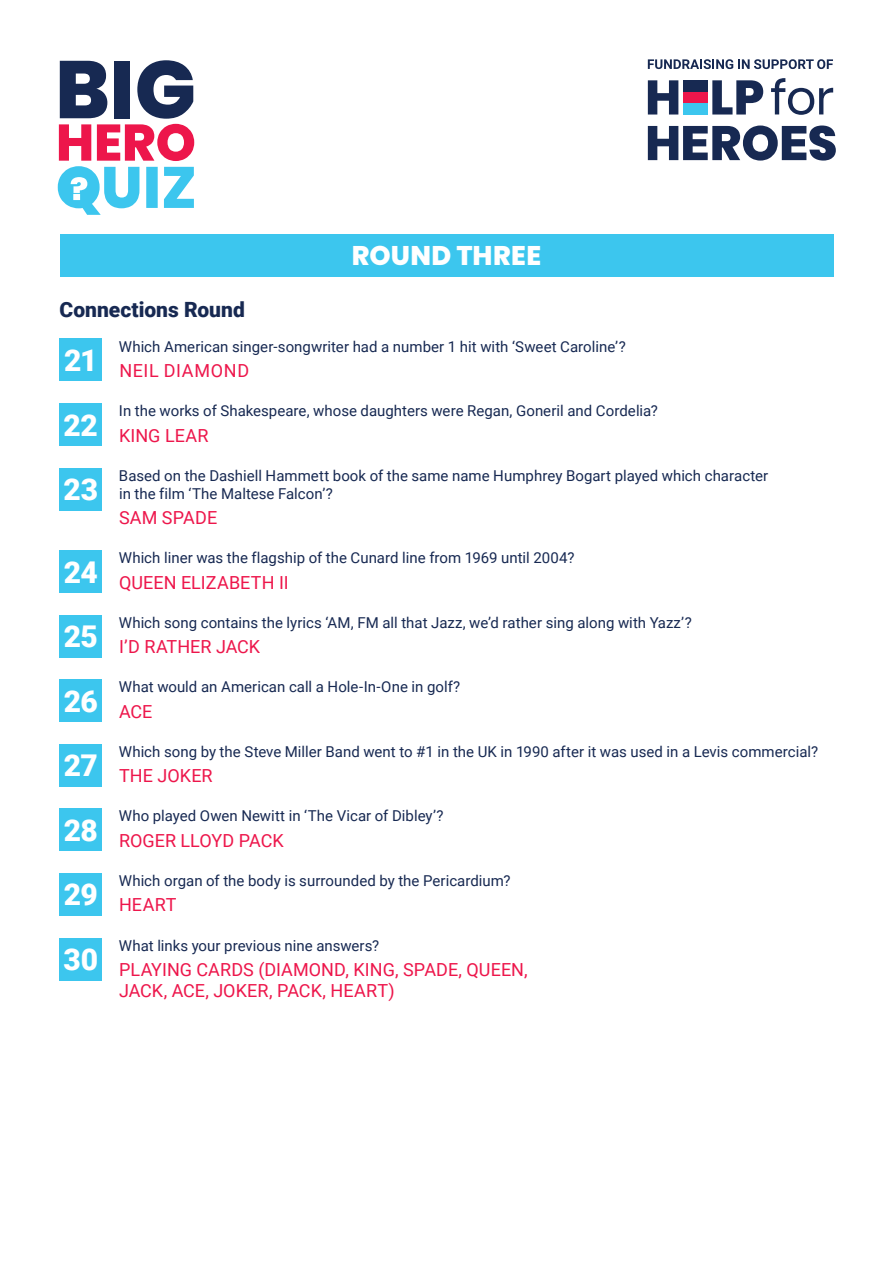
<style>
.page{position:relative;width:893px;height:1263px;background:#fff}
.page>*{position:absolute;margin:0;border:0;box-sizing:border-box;transform-origin:0 0}
.t1{font:900 30px "Roboto";letter-spacing:-.015em;color:#fff}
.t2{font:800 27px "Poppins";letter-spacing:.01em;color:#fff}
.t3{font:900 21px "Roboto";color:#172952}
.t4{font:18px/21px "Roboto";color:#ed164b}
.t5{font:18px "Roboto";letter-spacing:.035em;color:#ed164b}
.t6{font:15px/18px "Roboto";color:#172952}
</style>
<div class="page">
<div style="left:60px;top:339px;width:42px;height:42px;background:#3cc6ee"></div>
<div style="left:60px;top:404px;width:42px;height:42px;background:#3cc6ee"></div>
<div style="left:60px;top:468px;width:42px;height:43px;background:#3cc6ee"></div>
<div style="left:60px;top:551px;width:42px;height:42px;background:#3cc6ee"></div>
<div style="left:60px;top:615px;width:42px;height:43px;background:#3cc6ee"></div>
<div style="left:60px;top:680px;width:42px;height:42px;background:#3cc6ee"></div>
<div style="left:60px;top:744px;width:42px;height:43px;background:#3cc6ee"></div>
<div style="left:60px;top:809px;width:42px;height:42px;background:#3cc6ee"></div>
<div style="left:60px;top:873px;width:42px;height:43px;background:#3cc6ee"></div>
<div style="left:60px;top:938px;width:42px;height:42px;background:#3cc6ee"></div>
<div style="left:60px;top:234px;width:773px;height:42px;background:#3cc6ee"></div>
<svg style="left:648px;top:59px;width:185px;height:10px"></svg>
<svg style="left:648px;top:80px;width:30px;height:35px"></svg>
<svg style="left:712px;top:80px;width:51px;height:35px"></svg>
<div style="left:683px;top:103px;width:25px;height:12px;background:#3cc6ee"></div>
<div style="left:683px;top:92px;width:25px;height:11px;background:#ed164b"></div>
<div style="left:683px;top:80px;width:25px;height:12px;background:#172952"></div>
<svg style="left:771px;top:78px;width:62px;height:37px"></svg>
<svg style="left:648px;top:126px;width:188px;height:35px"></svg>
<svg style="left:58px;top:60px;width:136px;height:155px"></svg>
<h2 class="t2" style="left:352px;top:240px;width:191px">ROUND THREE</h2>
<h3 class="t3" style="left:60px;top:295px;width:187px">Connections Round</h3>
<h1 class="t1" style="left:64px;top:339px;width:35px">21</h1>
<p class="t6" style="left:119px;top:337px;width:508px">Which American singer-songwriter had a number 1 hit with ‘Sweet Caroline’?</p>
<p class="t5" style="left:119px;top:358px;width:131px">NEIL DIAMOND</p>
<h1 class="t1" style="left:64px;top:404px;width:36px">22</h1>
<p class="t6" style="left:119px;top:401px;width:540px">In the works of Shakespeare, whose daughters were Regan, Goneril and Cordelia?</p>
<p class="t4" style="left:119px;top:424px;width:91px">KING LEAR</p>
<h1 class="t1" style="left:64px;top:468px;width:36px">23</h1>
<p class="t6" style="left:119px;top:466px;width:651px">Based on the Dashiell Hammett book of the same name Humphrey Bogart played which character in the film ‘The Maltese Falcon’?</p>
<p class="t4" style="left:119px;top:507px;width:100px">SAM SPADE</p>
<h1 class="t1" style="left:64px;top:551px;width:36px">24</h1>
<p class="t6" style="left:119px;top:548px;width:457px">Which liner was the flagship of the Cunard line from 1969 until 2004?</p>
<p class="t4" style="left:119px;top:571px;width:171px">QUEEN ELIZABETH II</p>
<h1 class="t1" style="left:64px;top:615px;width:36px">25</h1>
<h1 class="t1" style="left:64px;top:680px;width:36px">26</h1>
<h1 class="t1" style="left:64px;top:744px;width:36px">27</h1>
<h1 class="t1" style="left:64px;top:809px;width:36px">28</h1>
<h1 class="t1" style="left:64px;top:873px;width:36px">29</h1>
<h1 class="t1" style="left:64px;top:938px;width:36px">30</h1>
<p class="t6" style="left:119px;top:613px;width:574px">Which song contains the lyrics ‘AM, FM all that Jazz, we’d rather sing along with Yazz’?</p>
<p class="t4" style="left:119px;top:636px;width:143px">I’D RATHER JACK</p>
<p class="t6" style="left:119px;top:677px;width:343px">What would an American call a Hole-In-One in golf?</p>
<p class="t4" style="left:119px;top:700px;width:35px">ACE</p>
<p class="t6" style="left:119px;top:742px;width:701px">Which song by the Steve Miller Band went to #1 in the UK in 1990 after it was used in a Levis commercial?</p>
<p class="t4" style="left:119px;top:765px;width:95px">THE JOKER</p>
<p class="t6" style="left:119px;top:806px;width:326px">Who played Owen Newitt in ‘The Vicar of Dibley’?</p>
<p class="t4" style="left:119px;top:829px;width:166px">ROGER LLOYD PACK</p>
<p class="t6" style="left:119px;top:871px;width:393px">Which organ of the body is surrounded by the Pericardium?</p>
<p class="t4" style="left:119px;top:894px;width:59px">HEART</p>
<p class="t6" style="left:119px;top:936px;width:262px">What links your previous nine answers?</p>
<p class="t4" style="left:119px;top:958px;width:410px">PLAYING CARDS (DIAMOND, KING, SPADE, QUEEN,<br>JACK, ACE, JOKER, PACK, HEART)</p>
</div>
